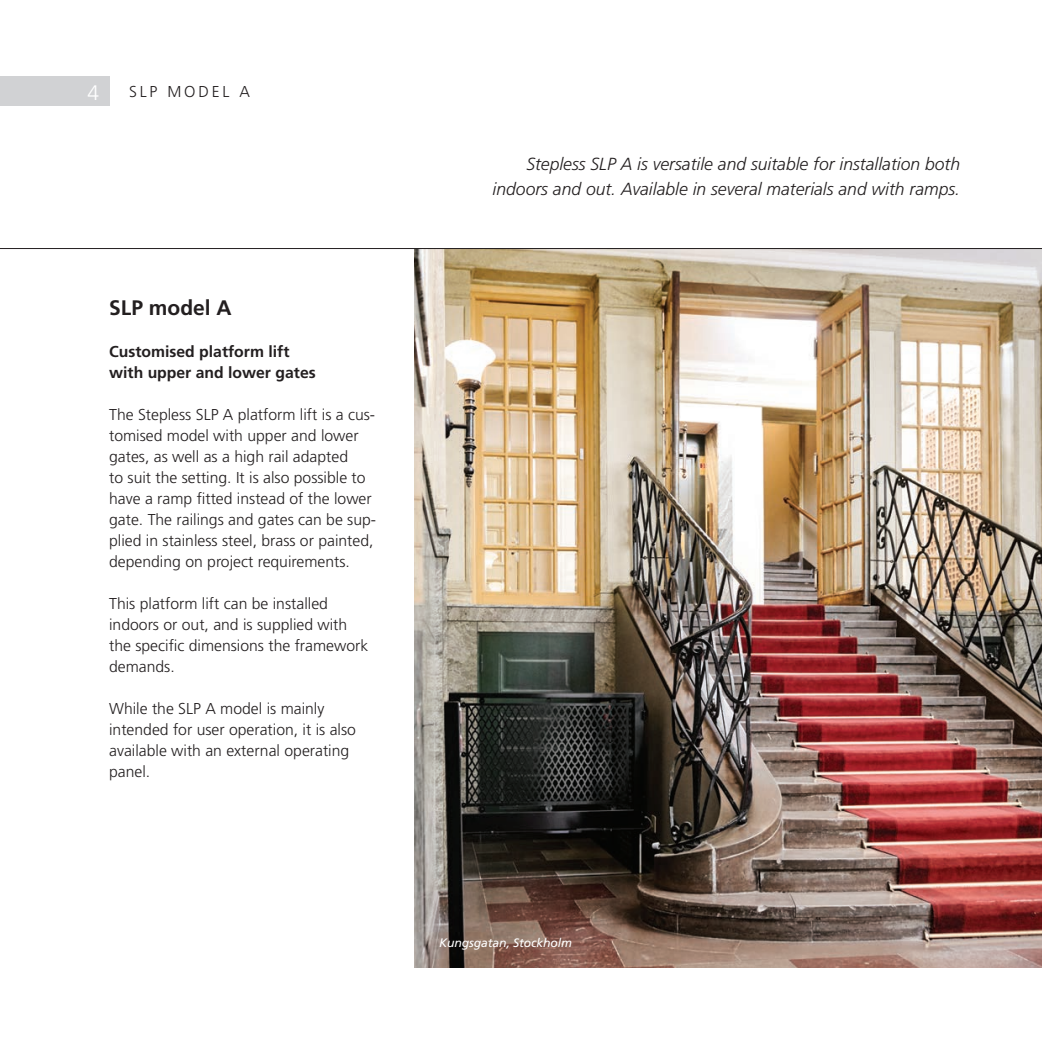
<style>
.page{position:relative;width:1042px;height:1042px;background:#fff}
.page>*{position:absolute;margin:0;border:0;box-sizing:border-box;transform-origin:0 0}
.t1{font:700 21px "Frutiger";color:#231f20}
.t2{font:300 21px "Frutiger";color:#fff}
.t3{font:italic 300 17.5px/24.5px "Frutiger";color:#231f20;text-align:right}
.t4{font:300 15.75px/21px "Frutiger";color:#231f20}
.t5{font:700 15.75px/21px "Frutiger";color:#231f20}
.t6{font:300 15.75px "Frutiger";letter-spacing:.18em;color:#231f20}
.t7{font:italic 12.25px "Frutiger";letter-spacing:-.01em;color:#fff}
</style>
<div class="page">
<img style="left:414px;top:249px;width:628px;height:718px">
<div style="left:0;top:76px;width:109px;height:30px;background:#d1d2d4"></div>
<hr style="left:0;top:248px;width:1042px;height:1px;background:#231f20">
<h1 class="t2" style="left:88px;top:80px;width:13px">4</h1>
<p class="t6" style="left:129px;top:83px;width:123px">SLP MODEL A</p>
<h1 class="t1" style="left:109px;top:295px;width:124px">SLP model A</h1>
<p class="t5" style="left:109px;top:341px;width:208px">Customised platform lift with upper and lower gates</p>
<p class="t4" style="left:109px;top:404px;width:268px">The Stepless SLP A platform lift is a cus&shy;tomised model with upper and lower gates, as well as a high rail adapted<br>to suit the setting. It is also possible to have a ramp fitted instead of the lower gate. The railings and gates can be sup&shy;plied in stainless steel, brass or painted, depending on project requirements.</p>
<p class="t4" style="left:109px;top:593px;width:261px">This platform lift can be installed indoors or out, and is supplied with the specific dimensions the framework demands.</p>
<p class="t4" style="left:109px;top:698px;width:248px">While the SLP A model is mainly intended for user operation, it is also available with an external operating panel.</p>
<p class="t3" style="left:492px;top:152px;width:469px">Stepless SLP A is versatile and suitable for installation both indoors and out. Available in several materials and with ramps.</p>
<p class="t7" style="left:439px;top:935px;width:134px">Kungsgatan, Stockholm</p>
</div>
